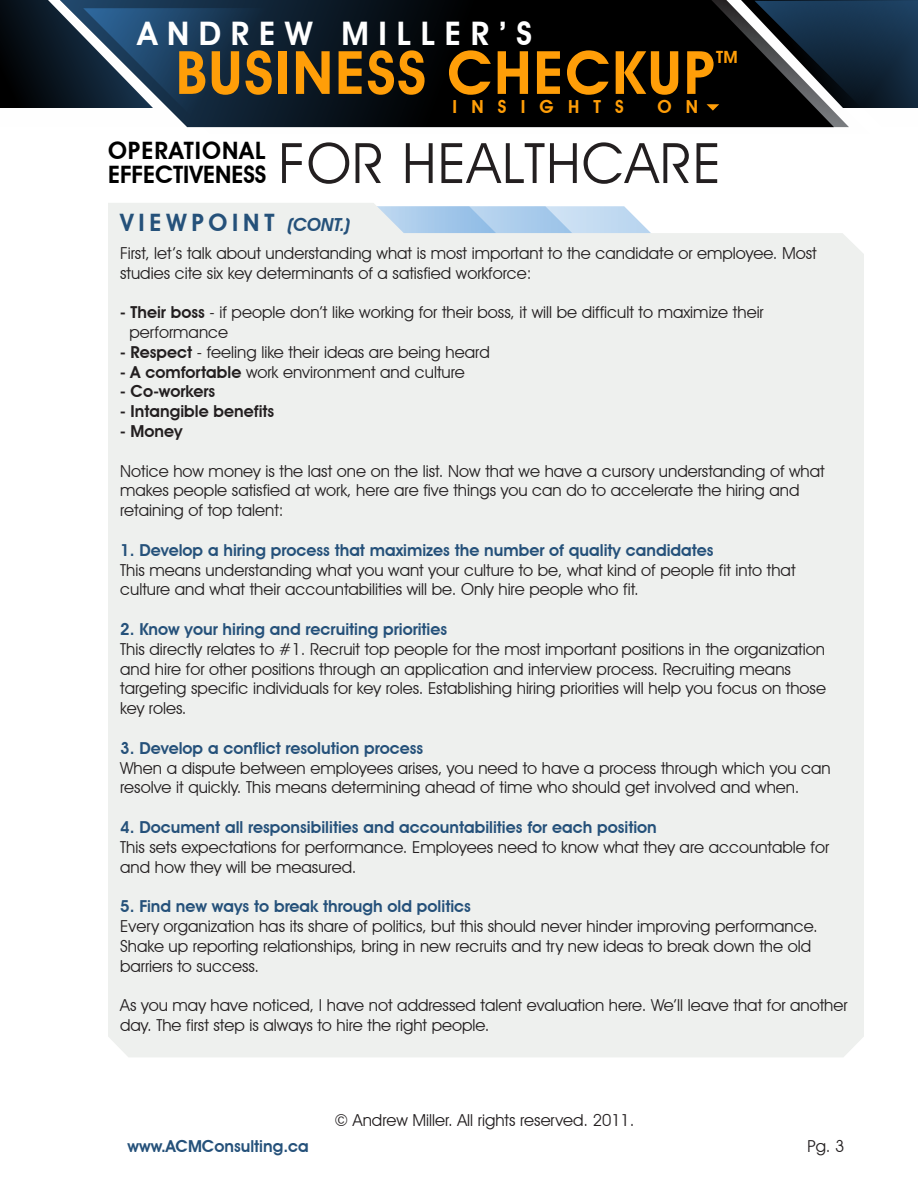
<style>
.page{position:relative;width:918px;height:1188px;background:#fff}
.page>*{position:absolute;margin:0;border:0;box-sizing:border-box;transform-origin:0 0}
.t1{font:600 60px "Avant Garde IT Cby BT";letter-spacing:.03em;color:#ff9e08}
.t2{font:55.95px "Avant Garde IT Cby BT";letter-spacing:.025em;color:#231f20}
.t3{font:600 32.4px "Avant Garde IT Cby BT";letter-spacing:.3em;color:#fff}
.t4{font:600 24px "Avant Garde IT Cby BT";letter-spacing:.2em;color:#25517a}
.t5{font:600 24px "Avant Garde IT Cby BT";color:#000}
.t6{font:600 24px "Avant Garde IT Cby BT";letter-spacing:.045em;color:#000}
.t7{font:600 18px "Avant Garde IT Cby BT";letter-spacing:.79em;color:#ff9e08}
.t8{font:600 16.8px "Avant Garde IT Cby BT";color:#ff9e08}
.t9{font:16.5px/19.8px "Avant Garde IT Cby BT";color:#231f20}
.t10{font:600 16.5px "Avant Garde IT Cby BT";color:#25517a}
.t11{font:600 16.5px "Avant Garde IT Cby BT";color:#231f20}
.s1{font-style:italic;font-size:18px}
.s2{font-weight:600}
</style>
<div class="page">
<svg style="left:0;top:0;width:60px;height:108px;background:#091118"></svg>
<svg style="left:60px;top:0;width:674px;height:108px;background:#15222e"></svg>
<svg style="left:83px;top:8px;width:766px;height:120px;background:#131c25"></svg>
<svg style="left:741px;top:0;width:177px;height:127px;background:#313f4c"></svg>
<svg style="left:707px;top:104px;width:12px;height:7px"></svg>
<div style="left:108px;top:203px;width:756px;height:854px;background:#eef0ee"></div>
<p class="t3" style="left:138px;top:14px;width:396px">ANDREW MILLER’S</p>
<p class="t1" style="left:176px;top:37px;width:540px">BUSINESS CHECKUP</p>
<p class="t8" style="left:716px;top:47px;width:23px">TM</p>
<p class="t7" style="left:453px;top:95px;width:173px">INSIGHTS</p>
<p class="t7" style="left:658px;top:95px;width:42px">O N</p>
<p class="t6" style="left:108px;top:136px;width:159px">OPERATIONAL</p>
<p class="t5" style="left:108px;top:160px;width:160px">EFFECTIVENESS</p>
<p class="t2" style="left:278px;top:129px;width:444px">FOR HEALTHCARE</p>
<p class="t4" style="left:120px;top:208px;width:232px">VIEWPOINT <span class="s1">(CONT.)</span></p>
<p class="t9" style="left:120px;top:243px;width:698px">First, let’s talk about understanding what is most important to the candidate or employee. Most studies cite six key determinants of a satisfied workforce:</p>
<p class="t9" style="left:120px;top:302px;width:645px"><span class="s2">- Their boss</span> - if people don’t like working for their boss, it will be difficult to maximize their</p>
<p class="t9" style="left:129px;top:322px;width:100px">performance</p>
<p class="t9" style="left:120px;top:342px;width:371px"><span class="s2">- Respect</span> - feeling like their ideas are being heard</p>
<p class="t9" style="left:120px;top:362px;width:346px"><span class="s2">- A comfortable</span> work environment and culture</p>
<p class="t11" style="left:120px;top:382px;width:96px">- Co-workers</p>
<p class="t11" style="left:120px;top:401px;width:156px">- Intangible benefits</p>
<p class="t11" style="left:120px;top:421px;width:64px">- Money</p>
<p class="t9" style="left:120px;top:461px;width:706px">Notice how money is the last one on the list. Now that we have a cursory understanding of what makes people satisfied at work, here are five things you can do to accelerate the hiring and retaining of top talent:</p>
<p class="t10" style="left:120px;top:540px;width:595px">1. Develop a hiring process that maximizes the number of quality candidates</p>
<p class="t9" style="left:120px;top:560px;width:677px">This means understanding what you want your culture to be, what kind of people fit into that culture and what their accountabilities will be. Only hire people who fit.</p>
<p class="t10" style="left:120px;top:619px;width:328px">2. Know your hiring and recruiting priorities</p>
<p class="t9" style="left:120px;top:639px;width:707px">This directly relates to #1. Recruit top people for the most important positions in the organization and hire for other positions through an application and interview process. Recruiting means targeting specific individuals for key roles. Establishing hiring priorities will help you focus on those key roles.</p>
<p class="t10" style="left:120px;top:738px;width:305px">3. Develop a conflict resolution process</p>
<p class="t9" style="left:120px;top:758px;width:712px">When a dispute between employees arises, you need to have a process through which you can resolve it quickly. This means determining ahead of time who should get involved and when.</p>
<p class="t10" style="left:120px;top:817px;width:538px">4. Document all responsibilities and accountabilities for each position</p>
<p class="t9" style="left:120px;top:837px;width:710px">This sets expectations for performance. Employees need to know what they are accountable for and how they will be measured.</p>
<p class="t10" style="left:120px;top:896px;width:352px">5. Find new ways to break through old politics</p>
<p class="t9" style="left:120px;top:916px;width:699px">Every organization has its share of politics, but this should never hinder improving performance.<br>Shake up reporting relationships, bring in new recruits and try new ideas to break down the old barriers to success.</p>
<p class="t9" style="left:120px;top:995px;width:729px">As you may have noticed, I have not addressed talent evaluation here. We’ll leave that for another day. The first step is always to hire the right people.</p>
<p class="t9" style="left:335px;top:1110px;width:302px">© Andrew Miller. All rights reserved. 2011.</p>
<p class="t10" style="left:128px;top:1136px;width:183px">www.ACMConsulting.ca</p>
<p class="t9" style="left:807px;top:1136px;width:38px">Pg. 3</p>
</div>
